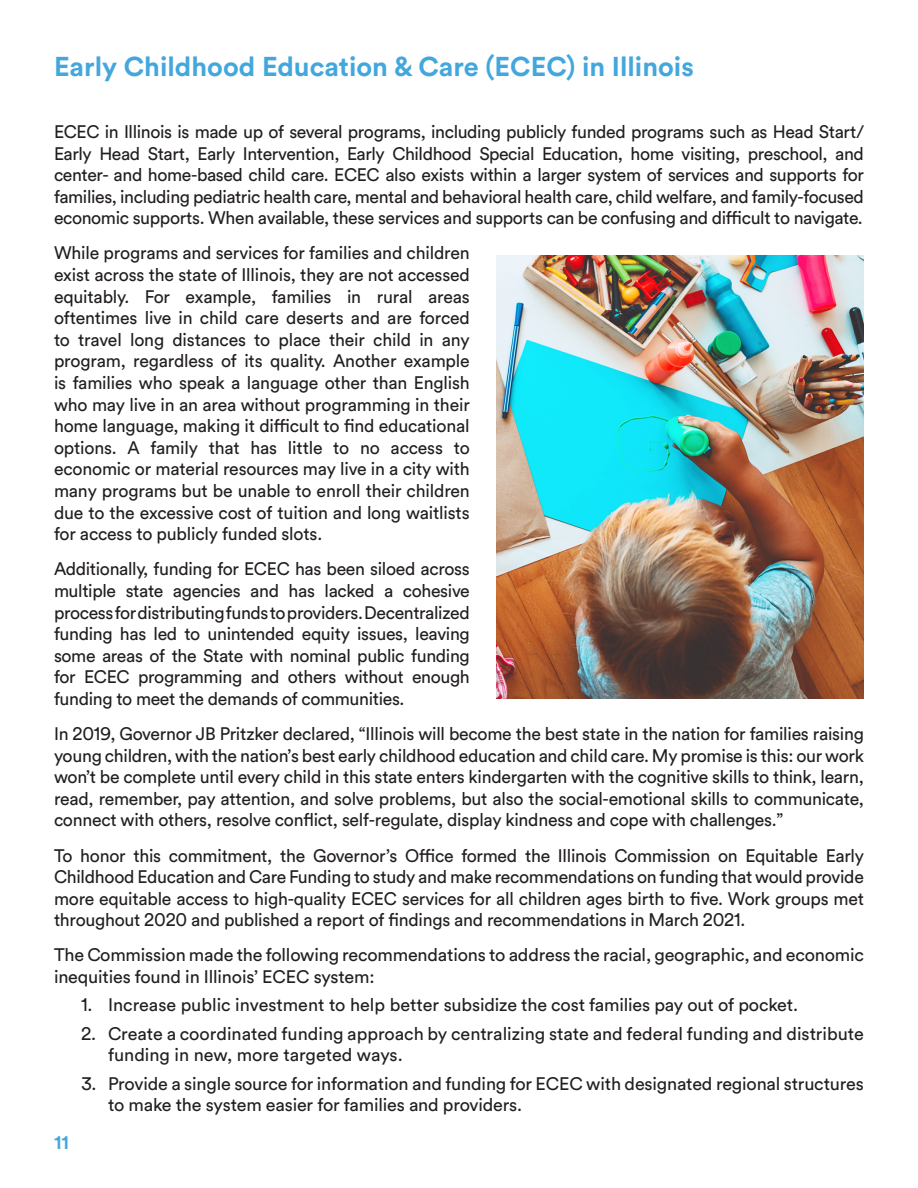
<style>
.page{position:relative;width:918px;height:1188px;background:#fff}
.page>*{position:absolute;margin:0;border:0;box-sizing:border-box;transform-origin:0 0}
.t1{font:700 27px "Circular Air Pro";color:#43a7dd}
.t2{font:18px/21.6px "Circular Air Pro";letter-spacing:-.01em;color:#231f20;text-align:justify}
.t3{font:700 18px "Circular Air Pro";color:#43a7dd}
</style>
<div class="page">
<img style="left:498px;top:255px;width:366px;height:439px">
<h2 class="t1" style="left:54px;top:48px;width:641px">Early Childhood Education &amp; Care (ECEC) in Illinois</h2>
<p class="t2" style="left:54px;top:120px;width:812px">ECEC in Illinois is made up of several programs, including publicly funded programs such as Head Start/ Early Head Start, Early Intervention, Early Childhood Special Education, home visiting, preschool, and center- and home-based child care. ECEC also exists within a larger system of services and supports for families, including pediatric health care, mental and behavioral health care, child welfare, and family-focused economic supports. When available, these services and supports can be confusing and difficult to navigate.</p>
<p class="t2" style="left:54px;top:242px;width:417px">While programs and services for families and children exist across the state of Illinois, they are not accessed equitably. For example, families in rural areas oftentimes live in child care deserts and are forced to travel long distances to place their child in any program, regardless of its quality. Another example is families who speak a language other than English who may live in an area without programming in their home language, making it difficult to find educational options. A family that has little to no access to economic or material resources may live in a city with many programs but be unable to enroll their children due to the excessive cost of tuition and long waitlists for access to publicly funded slots.</p>
<p class="t2" style="left:54px;top:557px;width:417px">Additionally, funding for ECEC has been siloed across multiple state agencies and has lacked a cohesive process for distributing funds to providers. Decentralized funding has led to unintended equity issues, leaving some areas of the State with nominal public funding for ECEC programming and others without enough funding to meet the demands of communities.</p>
<p class="t2" style="left:54px;top:722px;width:812px">In 2019, Governor JB Pritzker declared, “Illinois will become the best state in the nation for families raising young children, with the nation’s best early childhood education and child care. My promise is this: our work won’t be complete until every child in this state enters kindergarten with the cognitive skills to think, learn, read, remember, pay attention, and solve problems, but also the social-emotional skills to communicate, connect with others, resolve conflict, self-regulate, display kindness and cope with challenges.”</p>
<p class="t2" style="left:54px;top:844px;width:812px">To honor this commitment, the Governor’s Office formed the Illinois Commission on Equitable Early Childhood Education and Care Funding to study and make recommendations on funding that would provide more equitable access to high-quality ECEC services for all children ages birth to five. Work groups met throughout 2020 and published a report of findings and recommendations in March 2021.</p>
<p class="t2" style="left:54px;top:944px;width:812px">The Commission made the following recommendations to address the racial, geographic, and economic inequities found in Illinois’ ECEC system:</p>
<p class="t2" style="left:81px;top:993px;width:719px">1. Increase public investment to help better subsidize the cost families pay out of pocket.</p>
<p class="t2" style="left:108px;top:1022px;width:757px;text-indent:-27px">2. Create a coordinated funding approach by centralizing state and federal funding and distribute funding in new, more targeted ways.</p>
<p class="t2" style="left:108px;top:1072px;width:757px;text-indent:-27px">3. Provide a single source for information and funding for ECEC with designated regional structures to make the system easier for families and providers.</p>
<p class="t3" style="left:54px;top:1130px;width:17px">11</p>
</div>
